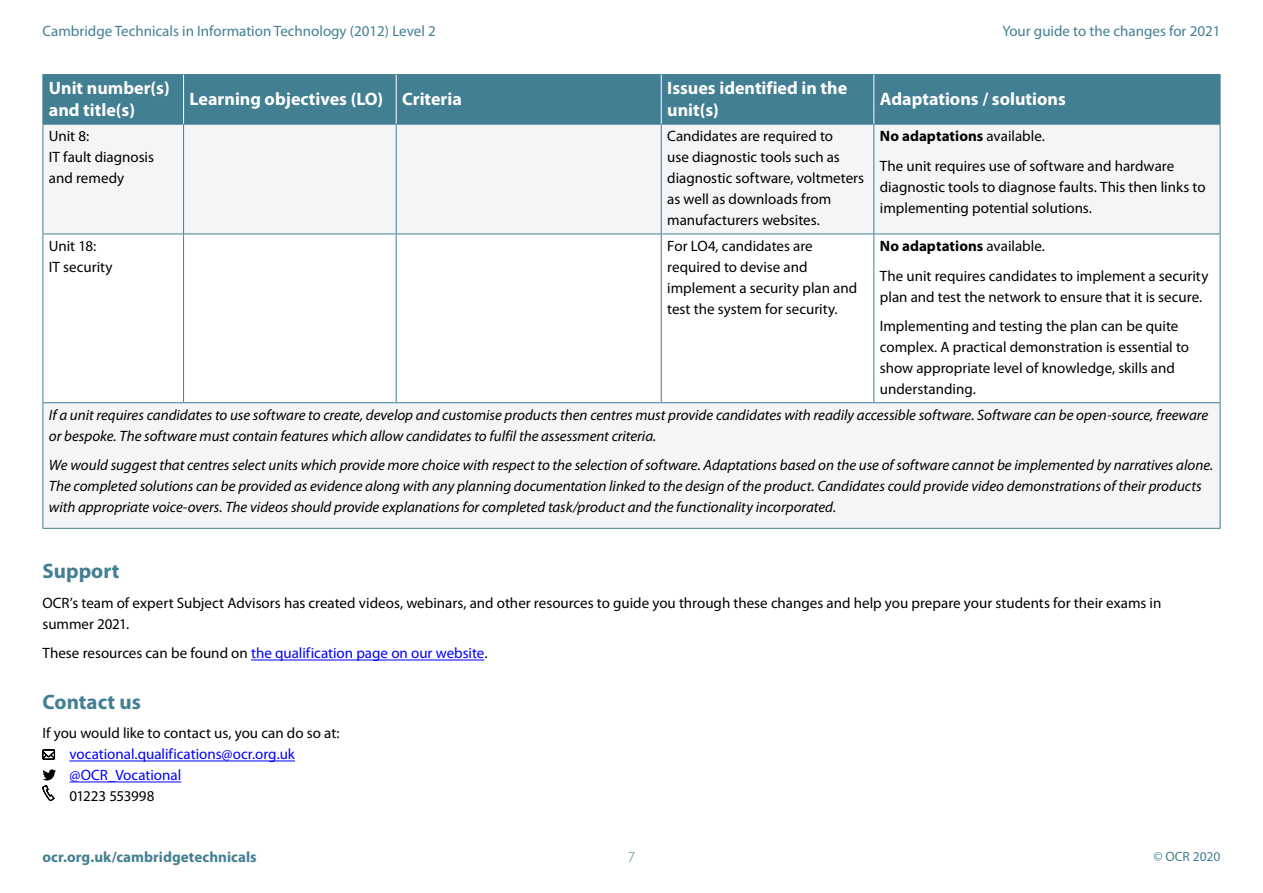
<style>
.page{position:relative;width:1263px;height:893px;background:#fff}
.page>*{position:absolute;margin:0;border:0;box-sizing:border-box;transform-origin:0 0}
.Header_2{font:700 21px "Myriad Pro";color:#427f92}
.Table_header{font:700 18px/21.6px "Myriad Pro";color:#fff}
.Body_text{font:15px/21px "Myriad Pro";color:#000}
.Body_text-2{font:italic 15px/21px "Myriad Pro";color:#000}
.Body_text-3{font:15px "Myriad Pro";color:#00f}
.t1{font:15px "Myriad Pro";color:#427f92}
.Body_text-4{font:700 15px "Myriad Pro";letter-spacing:.005em;color:#000}
.Body_text-5{font:700 15px "Myriad Pro";letter-spacing:.005em;color:#427f92}
.Body_text-6{font:15px "Myriad Pro";letter-spacing:-.025em;color:#000}
.t2{font:300 15px "Myriad Pro";color:#427f92}
.t3{font:13.5px "Myriad Pro";color:#427f92}
.s1{font-weight:400}
.s2{color:#000}
</style>
<div class="page">
<hr style="left:251px;top:660px;width:233px;height:1px;background:#00f">
<hr style="left:70px;top:761px;width:225px;height:1px;background:#00f">
<hr style="left:70px;top:782px;width:111px;height:1px;background:#00f">
<svg style="left:42px;top:749px;width:13px;height:11px"></svg>
<svg style="left:43px;top:769px;width:13px;height:32px"></svg>
<div style="left:44px;top:75px;width:1176px;height:49px;background:#427f92"></div>
<svg style="left:44px;top:125px;width:1176px;height:403px;fill:#f3f5f7"></svg>
<hr style="left:43px;top:75px;width:1px;height:49px;background:#427f92">
<hr style="left:43px;top:74px;width:141px;height:1px;background:#427f92">
<hr style="left:43px;top:124px;width:141px;height:1px;background:#427f92">
<hr style="left:184px;top:74px;width:212px;height:1px;background:#427f92">
<hr style="left:396px;top:74px;width:265px;height:1px;background:#427f92">
<hr style="left:661px;top:74px;width:213px;height:1px;background:#427f92">
<hr style="left:184px;top:124px;width:212px;height:1px;background:#427f92">
<hr style="left:396px;top:124px;width:265px;height:1px;background:#427f92">
<hr style="left:661px;top:124px;width:213px;height:1px;background:#427f92">
<hr style="left:874px;top:74px;width:346px;height:1px;background:#427f92">
<hr style="left:1220px;top:75px;width:1px;height:49px;background:#427f92">
<hr style="left:874px;top:124px;width:346px;height:1px;background:#427f92">
<hr style="left:183px;top:75px;width:1px;height:49px;background:#fff">
<hr style="left:396px;top:75px;width:1px;height:49px;background:#fff">
<hr style="left:661px;top:75px;width:1px;height:49px;background:#fff">
<hr style="left:873px;top:75px;width:1px;height:49px;background:#fff">
<hr style="left:43px;top:125px;width:1px;height:109px;background:#427f92">
<hr style="left:183px;top:125px;width:1px;height:109px;background:#427f92">
<hr style="left:396px;top:125px;width:1px;height:109px;background:#427f92">
<hr style="left:661px;top:125px;width:1px;height:109px;background:#427f92">
<hr style="left:873px;top:125px;width:1px;height:109px;background:#427f92">
<hr style="left:1220px;top:125px;width:1px;height:109px;background:#427f92">
<hr style="left:43px;top:234px;width:141px;height:1px;background:#427f92">
<hr style="left:43px;top:234px;width:1px;height:168px;background:#427f92">
<hr style="left:184px;top:234px;width:212px;height:1px;background:#427f92">
<hr style="left:183px;top:234px;width:1px;height:168px;background:#427f92">
<hr style="left:396px;top:234px;width:265px;height:1px;background:#427f92">
<hr style="left:396px;top:234px;width:1px;height:168px;background:#427f92">
<hr style="left:661px;top:234px;width:213px;height:1px;background:#427f92">
<hr style="left:661px;top:234px;width:1px;height:168px;background:#427f92">
<hr style="left:874px;top:234px;width:346px;height:1px;background:#427f92">
<hr style="left:873px;top:234px;width:1px;height:168px;background:#427f92">
<hr style="left:1220px;top:234px;width:1px;height:168px;background:#427f92">
<hr style="left:43px;top:402px;width:141px;height:1px;background:#427f92">
<hr style="left:43px;top:403px;width:1px;height:125px;background:#427f92">
<hr style="left:184px;top:402px;width:212px;height:1px;background:#427f92">
<hr style="left:396px;top:402px;width:265px;height:1px;background:#427f92">
<hr style="left:661px;top:402px;width:213px;height:1px;background:#427f92">
<hr style="left:874px;top:402px;width:346px;height:1px;background:#427f92">
<hr style="left:1220px;top:403px;width:1px;height:125px;background:#427f92">
<hr style="left:43px;top:528px;width:141px;height:1px;background:#427f92">
<hr style="left:184px;top:528px;width:212px;height:1px;background:#427f92">
<hr style="left:396px;top:528px;width:265px;height:1px;background:#427f92">
<hr style="left:661px;top:528px;width:213px;height:1px;background:#427f92">
<hr style="left:874px;top:528px;width:346px;height:1px;background:#427f92">
<p class="t1" style="left:43px;top:22px;width:395px">Cambridge Technicals in Information Technology (2012) Level 2</p>
<p class="t1" style="left:1002px;top:22px;width:220px">Your guide to the changes for 2021</p>
<p class="Table_header" style="left:49px;top:77px;width:122px">Unit number(s) and title(s)</p>
<p class="Table_header" style="left:190px;top:87px;width:195px">Learning objectives (LO)</p>
<p class="Table_header" style="left:402px;top:87px;width:61px">Criteria</p>
<p class="Table_header" style="left:667px;top:77px;width:181px">Issues identified in the unit(s)</p>
<p class="Table_header" style="left:880px;top:87px;width:187px">Adaptations / solutions</p>
<p class="Body_text" style="left:49px;top:126px;width:107px">Unit 8:<br>IT fault diagnosis and remedy</p>
<p class="Body_text" style="left:667px;top:126px;width:198px">Candidates are required to<br>use diagnostic tools such as diagnostic software, voltmeters as well as downloads from manufacturers websites.</p>
<p class="Body_text-4" style="left:880px;top:127px;width:167px">No adaptations <span class="s1">available.</span></p>
<p class="Body_text" style="left:880px;top:155px;width:327px">The unit requires use of software and hardware diagnostic tools to diagnose faults. This then links to implementing potential solutions.</p>
<p class="Body_text" style="left:49px;top:235px;width:65px">Unit 18:<br>IT security</p>
<p class="Body_text" style="left:667px;top:235px;width:191px">For LO4, candidates are required to devise and implement a security plan and test the system for security.</p>
<p class="Body_text-4" style="left:880px;top:236px;width:167px">No adaptations <span class="s1">available.</span></p>
<p class="Body_text" style="left:880px;top:265px;width:330px">The unit requires candidates to implement a security plan and test the network to ensure that it is secure.</p>
<p class="Body_text" style="left:880px;top:315px;width:311px">Implementing and testing the plan can be quite complex. A practical demonstration is essential to show appropriate level of knowledge, skills and understanding.</p>
<p class="Body_text-2" style="left:49px;top:404px;width:1161px">If a unit requires candidates to use software to create, develop and customise products then centres must provide candidates with readily accessible software. Software can be open-source, freeware or bespoke. The software must contain features which allow candidates to fulfil the assessment criteria.</p>
<p class="Body_text-2" style="left:49px;top:455px;width:1166px">We would suggest that centres select units which provide more choice with respect to the selection of software. Adaptations based on the use of software cannot be implemented by narratives alone.<br>The completed solutions can be provided as evidence along with any planning documentation linked to the design of the product. Candidates could provide video demonstrations of their products with appropriate voice-overs. The videos should provide explanations for completed task/product and the functionality incorporated.</p>
<p class="Header_2" style="left:43px;top:558px;width:79px">Support</p>
<p class="Body_text" style="left:43px;top:592px;width:1120px">OCR’s team of expert Subject Advisors has created videos, webinars, and other resources to guide you through these changes and help you prepare your students for their exams in summer 2021.</p>
<p class="Body_text-3" style="left:43px;top:644px;width:446px"><span class="s2">These resources can be found on</span> the qualification page on our website<span class="s2">.</span></p>
<p class="Header_2" style="left:43px;top:688px;width:100px">Contact us</p>
<p class="Body_text" style="left:43px;top:723px;width:298px">If you would like to contact us, you can do so at:</p>
<p class="Body_text-3" style="left:70px;top:745px;width:227px">vocational.qualifications@ocr.org.uk</p>
<p class="Body_text-3" style="left:70px;top:766px;width:113px">@OCR_Vocational</p>
<p class="Body_text-6" style="left:70px;top:787px;width:86px">01223 553998</p>
<p class="Body_text-5" style="left:43px;top:847px;width:216px">ocr.org.uk/cambridgetechnicals</p>
<p class="t2" style="left:628px;top:848px;width:9px">7</p>
<p class="t3" style="left:1153px;top:848px;width:68px">© OCR 2020</p>
</div>
